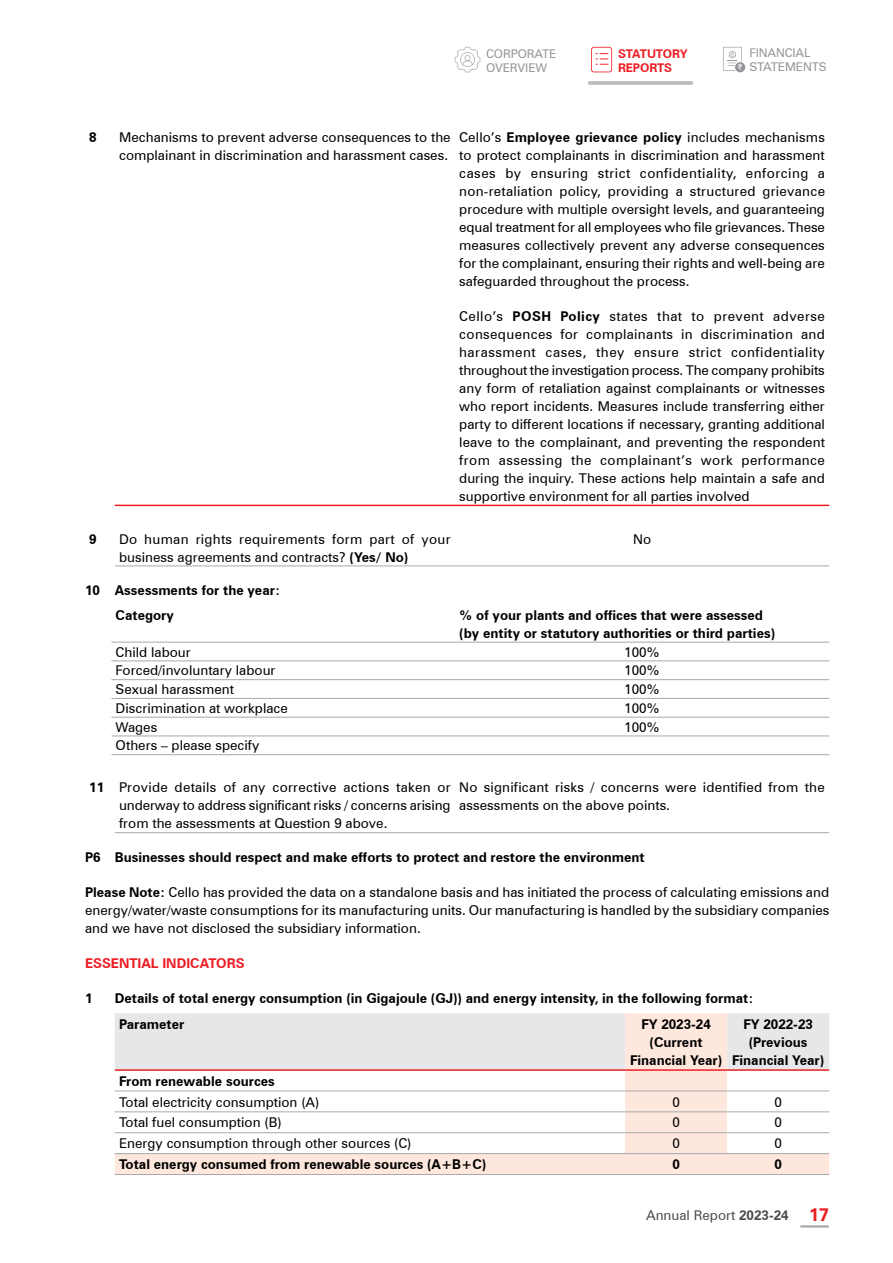
<style>
.page{position:relative;width:893px;height:1263px;background:#fff}
.page>*{position:absolute;margin:0;border:0;box-sizing:border-box;transform-origin:0 0}
.t1{font:13.5px/18px "Zurich BT";color:#000;text-align:justify}
.t2{font:700 13.5px/18px "Zurich BT";color:#000}
.t3{font:13.5px/18px "Zurich BT";letter-spacing:.02em;color:#000}
.t4{font:13.5px "Zurich BT";color:#4d4d4f}
.t5{font:700 13.5px "Zurich BT";color:#ed1d24}
.t6{font:12px/14.4px "Zurich BT";letter-spacing:-.01em;color:#939598}
.t7{font:700 12px/14.4px "Zurich BT";letter-spacing:-.01em;color:#ed1d24}
.s1{font-weight:700}
.s2{font-weight:700;font-size:18px;color:#ed1d24}
</style>
<div class="page">
<hr style="left:590px;top:81px;width:101px;height:4px;background:#bcbec0">
<svg style="left:455px;top:47px;width:25px;height:25px"></svg>
<svg style="left:591px;top:47px;width:21px;height:25px"></svg>
<svg style="left:723px;top:47px;width:22px;height:25px"></svg>
<hr style="left:801px;top:1225px;width:27px;height:2px;background:#a7a9ac">
<hr style="left:115px;top:505px;width:340px;height:1px;background:#ed1d24">
<hr style="left:455px;top:505px;width:374px;height:1px;background:#ed1d24">
<hr style="left:115px;top:566px;width:340px;height:1px;background:#a7a9ac">
<hr style="left:455px;top:566px;width:374px;height:1px;background:#a7a9ac">
<hr style="left:111px;top:642px;width:344px;height:1px;background:#a7a9ac">
<hr style="left:455px;top:642px;width:374px;height:1px;background:#a7a9ac">
<hr style="left:111px;top:661px;width:344px;height:1px;background:#a7a9ac">
<hr style="left:455px;top:661px;width:374px;height:1px;background:#a7a9ac">
<hr style="left:111px;top:679px;width:344px;height:1px;background:#a7a9ac">
<hr style="left:455px;top:679px;width:374px;height:1px;background:#a7a9ac">
<hr style="left:111px;top:698px;width:344px;height:1px;background:#a7a9ac">
<hr style="left:455px;top:698px;width:374px;height:1px;background:#a7a9ac">
<hr style="left:111px;top:717px;width:344px;height:1px;background:#a7a9ac">
<hr style="left:455px;top:717px;width:374px;height:1px;background:#a7a9ac">
<hr style="left:111px;top:736px;width:344px;height:1px;background:#a7a9ac">
<hr style="left:455px;top:736px;width:374px;height:1px;background:#a7a9ac">
<hr style="left:111px;top:754px;width:344px;height:1px;background:#a7a9ac">
<hr style="left:455px;top:754px;width:374px;height:1px;background:#a7a9ac">
<hr style="left:115px;top:832px;width:340px;height:1px;background:#a7a9ac">
<hr style="left:455px;top:832px;width:374px;height:1px;background:#a7a9ac">
<svg style="left:115px;top:1013px;width:714px;height:161px"></svg>
<hr style="left:115px;top:1091px;width:510px;height:1px;background:#a7a9ac">
<hr style="left:625px;top:1091px;width:102px;height:1px;background:#a7a9ac">
<hr style="left:727px;top:1091px;width:102px;height:1px;background:#a7a9ac">
<hr style="left:115px;top:1111px;width:510px;height:1px;background:#a7a9ac">
<hr style="left:625px;top:1111px;width:102px;height:1px;background:#a7a9ac">
<hr style="left:727px;top:1111px;width:102px;height:1px;background:#a7a9ac">
<hr style="left:115px;top:1132px;width:510px;height:1px;background:#a7a9ac">
<hr style="left:625px;top:1132px;width:102px;height:1px;background:#a7a9ac">
<hr style="left:727px;top:1132px;width:102px;height:1px;background:#a7a9ac">
<hr style="left:115px;top:1153px;width:510px;height:1px;background:#a7a9ac">
<hr style="left:625px;top:1153px;width:102px;height:1px;background:#a7a9ac">
<hr style="left:727px;top:1153px;width:102px;height:1px;background:#a7a9ac">
<hr style="left:115px;top:1174px;width:510px;height:1px;background:#a7a9ac">
<hr style="left:625px;top:1174px;width:102px;height:1px;background:#a7a9ac">
<hr style="left:727px;top:1174px;width:102px;height:1px;background:#a7a9ac">
<hr style="left:115px;top:1069px;width:510px;height:2px;background:#ed1d24">
<hr style="left:625px;top:1069px;width:102px;height:2px;background:#ed1d24">
<hr style="left:727px;top:1069px;width:102px;height:2px;background:#ed1d24">
<p class="t6" style="left:486px;top:46px;width:72px">CORPORATE<br>OVERVIEW</p>
<p class="t7" style="left:618px;top:46px;width:71px">STATUTORY<br>REPORTS</p>
<p class="t6" style="left:749px;top:45px;width:79px">FINANCIAL<br>STATEMENTS</p>
<p class="t2" style="left:89px;top:128px;width:9px">8</p>
<p class="t1" style="left:119px;top:128px;width:333px">Mechanisms to prevent adverse consequences to the complainant in discrimination and harassment cases.</p>
<p class="t1" style="left:459px;top:128px;width:367px">Cello’s <span class="s1">Employee grievance policy</span> includes mechanisms to protect complainants in discrimination and harassment cases by ensuring strict confidentiality, enforcing a non-retaliation policy, providing a structured grievance procedure with multiple oversight levels, and guaranteeing equal treatment for all employees who file grievances. These measures collectively prevent any adverse consequences for the complainant, ensuring their rights and well-being are safeguarded throughout the process.</p>
<p class="t1" style="left:459px;top:307px;width:367px">Cello’s <span class="s1">POSH Policy</span> states that to prevent adverse consequences for complainants in discrimination and harassment cases, they ensure strict confidentiality throughout the investigation process. The company prohibits any form of retaliation against complainants or witnesses who report incidents. Measures include transferring either party to different locations if necessary, granting additional leave to the complainant, and preventing the respondent from assessing the complainant’s work performance during the inquiry. These actions help maintain a safe and supportive environment for all parties involved</p>
<p class="t2" style="left:89px;top:530px;width:9px">9</p>
<p class="t3" style="left:119px;top:530px;width:333px">Do human rights requirements form part of your business agreements and contracts? <span class="s1">(Yes/ No)</span></p>
<p class="t1" style="left:633px;top:530px;width:20px">No</p>
<p class="t2" style="left:116px;top:578px;width:166px;line-height:24.8px;text-indent:-31px">10 Assessments for the year:<br>Category</p>
<p class="t2" style="left:459px;top:606px;width:317px">% of your plants and offices that were assessed (by entity or statutory authorities or third parties)</p>
<p class="t1" style="left:116px;top:643px;width:77px">Child labour</p>
<p class="t1" style="left:624px;top:643px;width:37px">100%</p>
<p class="t1" style="left:116px;top:661px;width:161px">Forced/involuntary labour</p>
<p class="t1" style="left:624px;top:661px;width:37px">100%</p>
<p class="t1" style="left:116px;top:680px;width:120px">Sexual harassment</p>
<p class="t1" style="left:624px;top:680px;width:37px">100%</p>
<p class="t1" style="left:116px;top:699px;width:174px">Discrimination at workplace</p>
<p class="t1" style="left:624px;top:699px;width:37px">100%</p>
<p class="t1" style="left:116px;top:718px;width:43px">Wages</p>
<p class="t1" style="left:624px;top:718px;width:37px">100%</p>
<p class="t1" style="left:116px;top:736px;width:145px">Others – please specify</p>
<p class="t1" style="left:119px;top:778px;width:333px;text-indent:-30px"><span class="s1">11</span> Provide details of any corrective actions taken or underway to address significant risks / concerns arising from the assessments at Question 9 above.</p>
<p class="t1" style="left:459px;top:778px;width:367px">No significant risks / concerns were identified from the assessments on the above points.</p>
<p class="t2" style="left:85px;top:848px;width:561px">P6 Businesses should respect and make efforts to protect and restore the environment</p>
<p class="t1" style="left:85px;top:883px;width:746px"><span class="s1">Please Note:</span> Cello has provided the data on a standalone basis and has initiated the process of calculating emissions and energy/water/waste consumptions for its manufacturing units. Our manufacturing is handled by the subsidiary companies and we have not disclosed the subsidiary information.</p>
<p class="t5" style="left:85px;top:955px;width:161px">ESSENTIAL INDICATORS</p>
<p class="t2" style="left:85px;top:989px;width:9px">1</p>
<p class="t2" style="left:119px;top:985px;width:636px;line-height:25.8px;text-indent:-4px">Details of total energy consumption (in Gigajoule (GJ)) and energy intensity, in the following format:<br>Parameter</p>
<p class="t2" style="left:630px;top:1015px;width:94px;text-align:center">FY 2023-24 (Current<br>Financial Year)</p>
<p class="t2" style="left:732px;top:1015px;width:94px;text-align:center">FY 2022-23 (Previous<br>Financial Year)</p>
<p class="t2" style="left:119px;top:1072px;width:157px">From renewable sources</p>
<p class="t1" style="left:119px;top:1092px;width:202px">Total electricity consumption (A)</p>
<p class="t1" style="left:672px;top:1092px;width:9px">0</p>
<p class="t1" style="left:774px;top:1092px;width:9px">0</p>
<p class="t1" style="left:119px;top:1113px;width:164px">Total fuel consumption (B)</p>
<p class="t1" style="left:672px;top:1113px;width:9px">0</p>
<p class="t1" style="left:774px;top:1113px;width:9px">0</p>
<p class="t1" style="left:119px;top:1134px;width:294px">Energy consumption through other sources (C)</p>
<p class="t1" style="left:672px;top:1134px;width:9px">0</p>
<p class="t1" style="left:774px;top:1134px;width:9px">0</p>
<p class="t2" style="left:119px;top:1155px;width:369px">Total energy consumed from renewable sources (A+B+C)</p>
<p class="t2" style="left:672px;top:1155px;width:9px">0</p>
<p class="t2" style="left:774px;top:1155px;width:9px">0</p>
<p class="t4" style="left:646px;top:1207px;width:185px">Annual Report <span class="s1">2023-24</span> <span class="s2">17</span></p>
</div>
